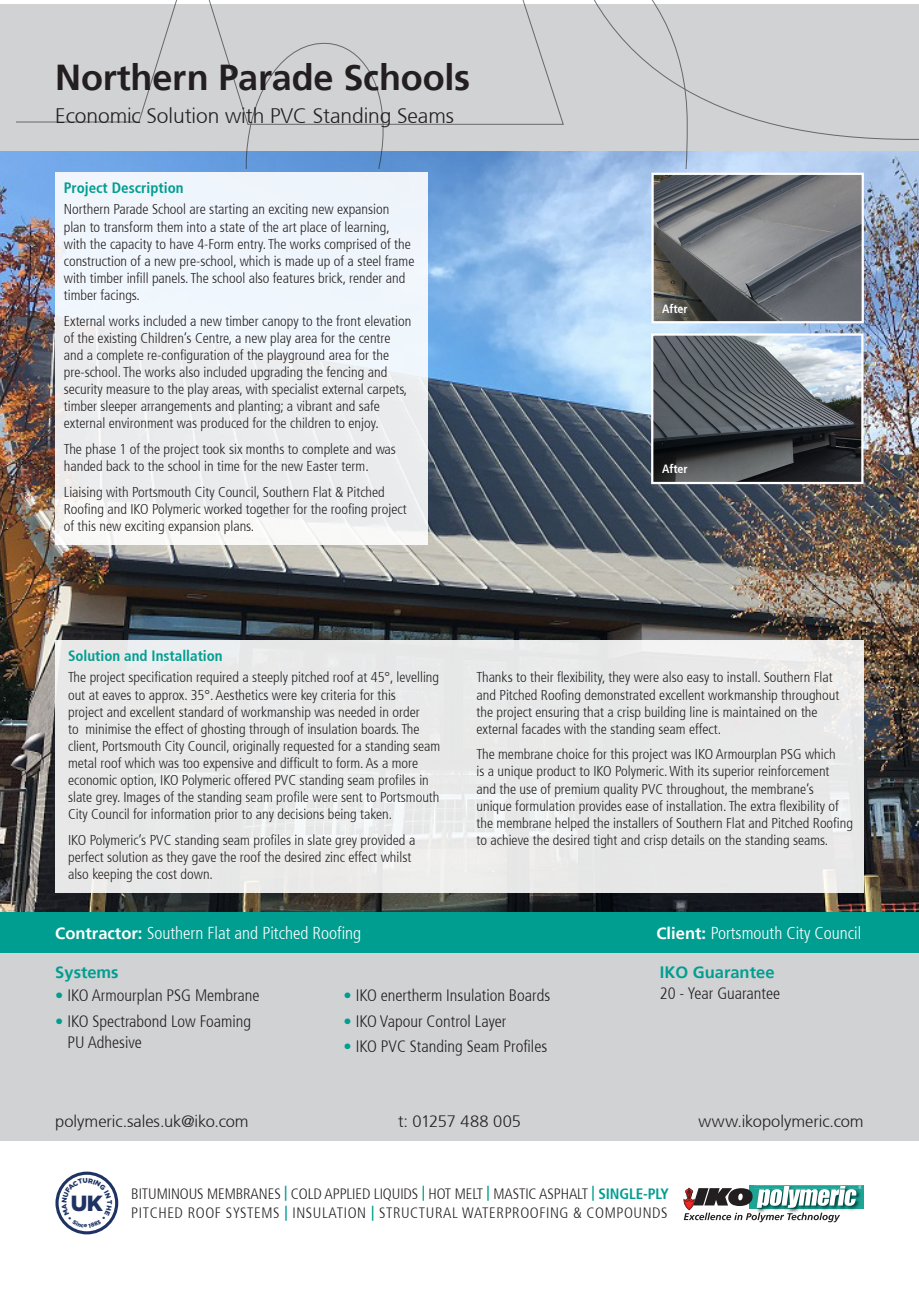
<style>
.page{position:relative;width:919px;height:1289px;background:#fff}
.page>*{position:absolute;margin:0;border:0;box-sizing:border-box;transform-origin:0 0}
.t1{font:700 36px "Frutiger 65";letter-spacing:-.005em;color:#231f20}
.t2{font:900 21.9px "Gotham";color:#1e3363}
.t3{font:300 21px "Frutiger 45";letter-spacing:-.005em;color:#231f20}
.t4{font:300 condensed 17.25px "Frutiger 47";color:#fff}
.t5{font:300 condensed 16.5px/21px "Frutiger 47";color:#231f20}
.t6{font:300 16.5px "Frutiger 45";letter-spacing:-.005em;color:#231f20}
.t7{font:700 16.5px "Frutiger 65";color:#009e91}
.t8{font:300 condensed 15px/19.5px "Frutiger 47";letter-spacing:-.005em;color:#231f20}
.t9{font:700 condensed 15px "Frutiger 67";color:#009e91}
.t10{font:300 condensed 14.25px/17.1px "Frutiger 47";color:#231f20}
.t11{font:700 condensed 12px "Frutiger 67";color:#fff}
.s1{font-family:"Frutiger 65";font-weight:700;font-stretch:normal;font-size:16.5px}
.s2{color:#009e91}
.s3{font-family:"Frutiger 67";font-weight:700;color:#009e91}
</style>
<div class="page">
<div style="left:0;top:4px;width:918px;height:1229px;background:#d1d2d4"></div>
<img style="left:0;top:152px;width:918px;height:760px">
<div style="left:0;top:912px;width:918px;height:41px;background:#009e91"></div>
<img style="left:654px;top:336px;width:206px;height:145px">
<div style="left:651px;top:333px;width:212px;height:151px;border:2px solid #fff"></div>
<div style="left:0;top:1141px;width:918px;height:147px;background:#fff"></div>
<hr style="left:749px;top:1205px;width:114px;height:3px;background:#1ca494">
<hr style="left:749px;top:1201px;width:114px;height:3px;background:#1ca494">
<hr style="left:749px;top:1197px;width:114px;height:3px;background:#1ca494">
<hr style="left:749px;top:1193px;width:114px;height:3px;background:#1ca494">
<hr style="left:749px;top:1189px;width:114px;height:3px;background:#1ca494">
<hr style="left:749px;top:1185px;width:114px;height:3px;background:#1ca494">
<svg style="left:683px;top:1185px;width:178px;height:37px"></svg>
<svg style="left:55px;top:1171px;width:63px;height:63px"></svg>
<div style="left:59px;top:1174px;width:56px;height:57px;background:#fff;border-radius:50%"></div>
<div style="left:55px;top:640px;width:808px;height:252px;background:#e8e8e8"></div>
<div style="left:55px;top:172px;width:373px;height:372px;background:#eff4f8"></div>
<svg style="left:687px;top:92px;width:231px;height:48px"></svg>
<svg style="left:64px;top:0;width:623px;height:168px"></svg>
<svg style="left:16px;top:121px;width:48px;height:47px"></svg>
<img style="left:654px;top:176px;width:206px;height:144px">
<div style="left:651px;top:173px;width:212px;height:150px;border:2px solid #fff"></div>
<svg style="left:62px;top:1177px;width:50px;height:50px"></svg>
<p class="t1" style="left:55px;top:56px;width:416px">Northern Parade Schools</p>
<p class="t3" style="left:55px;top:104px;width:400px">Economic Solution with PVC Standing Seams</p>
<p class="t9" style="left:64px;top:179px;width:121px">Project Description</p>
<p class="t10" style="left:64px;top:201px;width:352px">Northern Parade School are starting an exciting new expansion plan to transform them into a state of the art place of learning, with the capacity to have 4-Form entry. The works comprised of the construction of a new pre-school, which is made up of a steel frame with timber infill panels. The school also features brick, render and timber facings.</p>
<p class="t10" style="left:64px;top:312px;width:349px">External works included a new timber canopy to the front elevation of the existing Children’s Centre, a new play area for the centre and a complete re-configuration of the playground area for the pre-school. The works also included upgrading the fencing and security measure to the play areas, with specialist external carpets, timber sleeper arrangements and planting; a vibrant and safe external environment was produced for the children to enjoy.</p>
<p class="t10" style="left:64px;top:440px;width:333px">The phase 1 of the project took six months to complete and was handed back to the school in time for the new Easter term.</p>
<p class="t10" style="left:64px;top:483px;width:344px">Liaising with Portsmouth City Council, Southern Flat &amp; Pitched<br>Roofing and IKO Polymeric worked together for the roofing project of this new exciting expansion plans.</p>
<p class="t11" style="left:662px;top:301px;width:27px">After</p>
<p class="t11" style="left:662px;top:462px;width:27px">After</p>
<p class="t9" style="left:68px;top:647px;width:156px">Solution and Installation</p>
<p class="t10" style="left:68px;top:669px;width:374px">The project specification required a steeply pitched roof at 45°, levelling out at eaves to approx. 35°. Aesthetics were key criteria for this<br>project and excellent standard of workmanship was needed in order<br>to minimise the effect of ghosting through of insulation boards. The client, Portsmouth City Council, originally requested for a standing seam metal roof which was too expensive and difficult to form. As a more economic option, IKO Polymeric offered PVC standing seam profiles in slate grey. Images of the standing seam profile were sent to Portsmouth City Council for information prior to any decisions being taken.</p>
<p class="t10" style="left:68px;top:831px;width:349px">IKO Polymeric’s PVC standing seam profiles in slate grey provided a perfect solution as they gave the roof the desired zinc effect whilst also keeping the cost down.</p>
<p class="t10" style="left:476px;top:669px;width:364px">Thanks to their flexibility, they were also easy to install. Southern Flat and Pitched Roofing demonstrated excellent workmanship throughout the project ensuring that a crisp building line is maintained on the external facades with the standing seam effect.</p>
<p class="t10" style="left:476px;top:746px;width:378px">The membrane choice for this project was IKO Armourplan PSG which<br>is a unique product to IKO Polymeric. With its superior reinforcement<br>and the use of premium quality PVC throughout, the membrane’s<br>unique formulation provides ease of installation. The extra flexibility of the membrane helped the installers of Southern Flat and Pitched Roofing to achieve the desired tight and crisp details on the standing seams.</p>
<p class="t4" style="left:55px;top:923px;width:307px"><span class="s1">Contractor:</span> Southern Flat and Pitched Roofing</p>
<p class="t4" style="left:656px;top:923px;width:206px"><span class="s1">Client:</span> Portsmouth City Council</p>
<p class="t7" style="left:55px;top:962px;width:65px">Systems</p>
<p class="t5" style="left:55px;top:985px;width:206px"><span class="s2">•</span> IKO Armourplan PSG Membrane</p>
<p class="t5" style="left:67px;top:1010px;width:185px;text-indent:-12px"><span class="s2">•</span> IKO Spectrabond Low Foaming<br>PU Adhesive</p>
<p class="t5" style="left:343px;top:985px;width:208px"><span class="s2">•</span> IKO enertherm Insulation Boards</p>
<p class="t5" style="left:343px;top:1010px;width:164px"><span class="s2">•</span> IKO Vapour Control Layer</p>
<p class="t5" style="left:343px;top:1035px;width:205px"><span class="s2">•</span> IKO PVC Standing Seam Profiles</p>
<p class="t7" style="left:659px;top:962px;width:116px">IKO Guarantee</p>
<p class="t5" style="left:659px;top:983px;width:122px">20 - Year Guarantee</p>
<p class="t6" style="left:55px;top:1111px;width:195px">polymeric.sales.uk@iko.com</p>
<p class="t6" style="left:398px;top:1111px;width:124px">t: 01257 488 005</p>
<p class="t6" style="left:698px;top:1111px;width:167px">www.ikopolymeric.com</p>
<p class="t2" style="left:71px;top:1190px;width:34px">UK</p>
<p class="t8" style="left:131px;top:1184px;width:539px">BITUMINOUS MEMBRANES <span class="s3">|</span> COLD APPLIED LIQUIDS <span class="s3">|</span> HOT MELT <span class="s3">|</span> MASTIC ASPHALT <span class="s3">| SINGLE-PLY<br></span>PITCHED ROOF SYSTEMS <span class="s3">|</span> INSULATION <span class="s3">|</span> STRUCTURAL WATERPROOFING &amp; COMPOUNDS</p>
</div>
